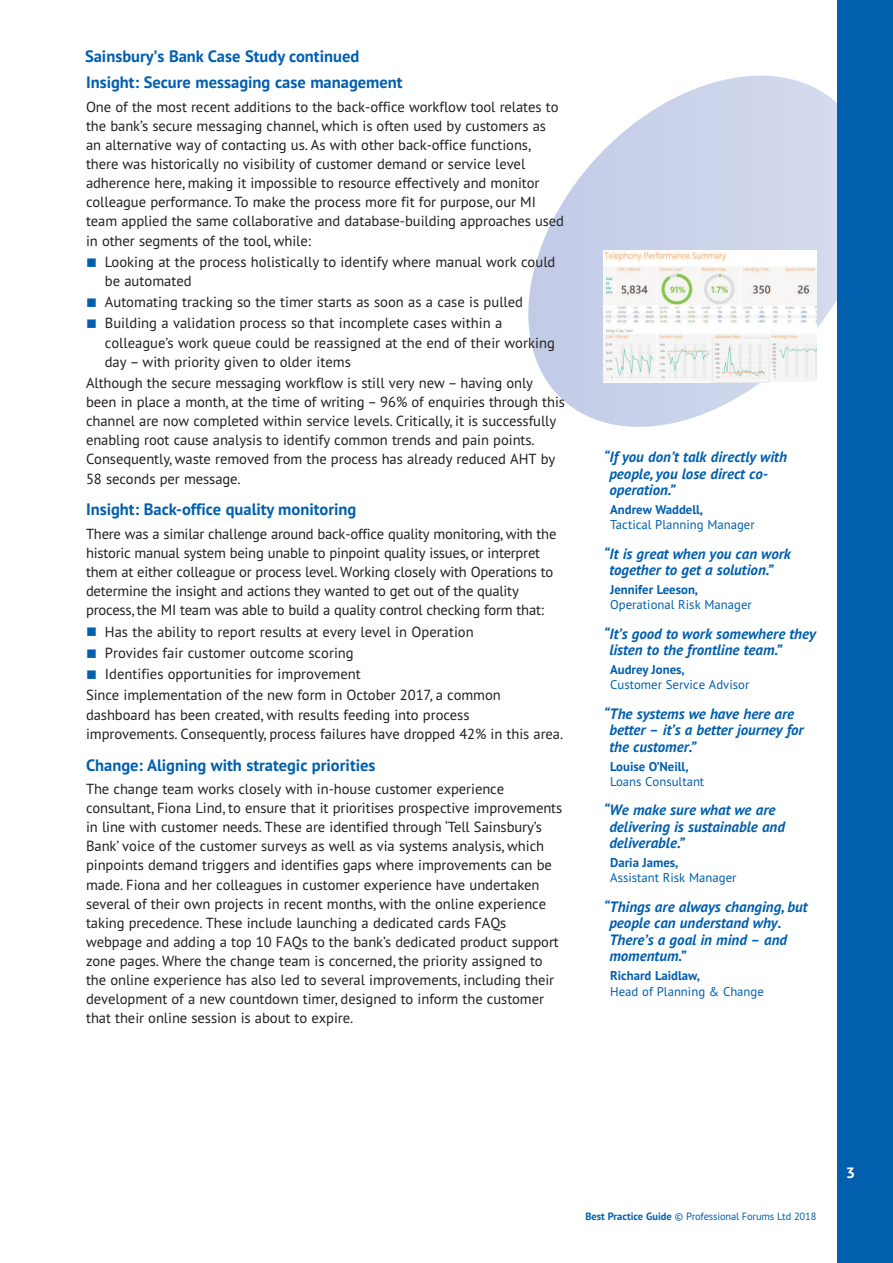
<style>
.page{position:relative;width:893px;height:1263px;background:#fff}
.page>*{position:absolute;margin:0;border:0;box-sizing:border-box;transform-origin:0 0}
.t1{font:700 16.5px "PT Sans";color:#015fae}
.t2{font:italic 700 15px/16.5px "PT Sans";color:#015fae}
.t3{font:700 15px "PT Sans Caption";color:#fff}
.t4{font:14.7px/19px "PT Sans";letter-spacing:-.005em;color:#231f20}
.t5{font:12.75px "PT Sans";color:#015fae}
.t6{font:700 12.75px "PT Sans";color:#015fae}
.t7{font:10.5px "PT Sans";letter-spacing:-.015em;color:#015fae}
.s1{color:#015fae}
.s2{font-weight:700}
</style>
<div class="page">
<svg style="left:528px;top:51px;width:310px;height:400px"></svg>
<div style="left:838px;top:0;width:55px;height:1263px;background:#015fae"></div>
<img style="left:604px;top:250px;width:212px;height:133px">
<p class="t1" style="left:85px;top:45px;width:276px">Sainsbury’s Bank Case Study continued</p>
<p class="t1" style="left:86px;top:72px;width:318px">Insight: Secure messaging case management</p>
<p class="t4" style="left:86px;top:97px;width:480px">One of the most recent additions to the back-office workflow tool relates to the bank’s secure messaging channel, which is often used by customers as an alternative way of contacting us. As with other back-office functions, there was historically no visibility of customer demand or service level adherence here, making it impossible to resource effectively and monitor colleague performance. To make the process more fit for purpose, our MI team applied the same collaborative and database-building approaches used in other segments of the tool, while:</p>
<p class="t4" style="left:105px;top:252px;width:452px;text-indent:-19px"><span class="s1">■</span> Looking at the process holistically to identify where manual work could be automated</p>
<p class="t4" style="left:86px;top:292px;width:439px"><span class="s1">■</span> Automating tracking so the timer starts as soon as a case is pulled</p>
<p class="t4" style="left:105px;top:313px;width:452px;text-indent:-19px"><span class="s1">■</span> Building a validation process so that incomplete cases within a colleague’s work queue could be reassigned at the end of their working day – with priority given to older items</p>
<p class="t4" style="left:86px;top:373px;width:480px">Although the secure messaging workflow is still very new – having only been in place a month, at the time of writing – 96% of enquiries through this channel are now completed within service levels. Critically, it is successfully enabling root cause analysis to identify common trends and pain points.<br>Consequently, waste removed from the process has already reduced AHT by 58 seconds per message.</p>
<p class="t1" style="left:86px;top:499px;width:272px">Insight: Back-office quality monitoring</p>
<p class="t4" style="left:86px;top:524px;width:472px">There was a similar challenge around back-office quality monitoring, with the historic manual system being unable to pinpoint quality issues, or interpret them at either colleague or process level. Working closely with Operations to determine the insight and actions they wanted to get out of the quality process, the MI team was able to build a quality control checking form that:</p>
<p class="t4" style="left:86px;top:622px;width:389px"><span class="s1">■</span> Has the ability to report results at every level in Operation</p>
<p class="t4" style="left:86px;top:643px;width:269px"><span class="s1">■</span> Provides fair customer outcome scoring</p>
<p class="t4" style="left:86px;top:663px;width:416px;line-height:21.3px"><span class="s1">■</span> Identifies opportunities for improvement<br>Since implementation of the new form in October 2017, a common</p>
<p class="t4" style="left:86px;top:704px;width:479px">dashboard has been created, with results feeding into process improvements. Consequently, process failures have dropped 42% in this area.</p>
<p class="t1" style="left:86px;top:754px;width:291px">Change: Aligning with strategic priorities</p>
<p class="t4" style="left:86px;top:779px;width:478px">The change team works closely with in-house customer experience consultant, Fiona Lind, to ensure that it prioritises prospective improvements in line with customer needs. These are identified through ‘Tell Sainsbury’s Bank’ voice of the customer surveys as well as via systems analysis, which pinpoints demand triggers and identifies gaps where improvements can be made. Fiona and her colleagues in customer experience have undertaken several of their own projects in recent months, with the online experience taking precedence. These include launching a dedicated cards FAQs webpage and adding a top 10 FAQs to the bank’s dedicated product support zone pages. Where the change team is concerned, the priority assigned to the online experience has also led to several improvements, including their development of a new countdown timer, designed to inform the customer that their online session is about to expire.</p>
<p class="t2" style="left:609px;top:448px;width:179px;text-indent:-5px">“If you don’t talk directly with people, you lose direct co&shy;operation.”</p>
<p class="t6" style="left:610px;top:501px;width:94px">Andrew Waddell,</p>
<p class="t5" style="left:610px;top:517px;width:146px">Tactical Planning Manager</p>
<p class="t2" style="left:609px;top:545px;width:183px;text-indent:-5px">“It is great when you can work together to get a solution.”</p>
<p class="t6" style="left:610px;top:581px;width:89px">Jennifer Leeson,</p>
<p class="t5" style="left:610px;top:597px;width:143px">Operational Risk Manager</p>
<p class="t2" style="left:609px;top:625px;width:208px;text-indent:-5px">“It’s good to work somewhere they listen to the frontline team.”</p>
<p class="t6" style="left:610px;top:661px;width:76px">Audrey Jones,</p>
<p class="t5" style="left:610px;top:677px;width:141px">Customer Service Advisor</p>
<p class="t2" style="left:609px;top:705px;width:196px;text-indent:-5px">“The systems we have here are better – it’s a better journey for the customer.”</p>
<p class="t6" style="left:610px;top:758px;width:80px">Louise O’Neill,</p>
<p class="t5" style="left:610px;top:773px;width:96px">Loans Consultant</p>
<p class="t2" style="left:609px;top:801px;width:177px;text-indent:-5px">“We make sure what we are delivering is sustainable and deliverable.”</p>
<p class="t6" style="left:610px;top:854px;width:70px">Daria James,</p>
<p class="t5" style="left:610px;top:870px;width:128px">Assistant Risk Manager</p>
<p class="t2" style="left:609px;top:898px;width:200px;text-indent:-5px">“Things are always changing, but people can understand why.<br>There’s a goal in mind – and momentum.”</p>
<p class="t6" style="left:610px;top:967px;width:91px">Richard Laidlaw,</p>
<p class="t5" style="left:610px;top:983px;width:155px">Head of Planning &amp; Change</p>
<p class="t7" style="left:585px;top:1209px;width:233px"><span class="s2">Best Practice Guide</span> © Professional Forums Ltd 2018</p>
<p class="t3" style="left:846px;top:1162px;width:10px">3</p>
</div>
